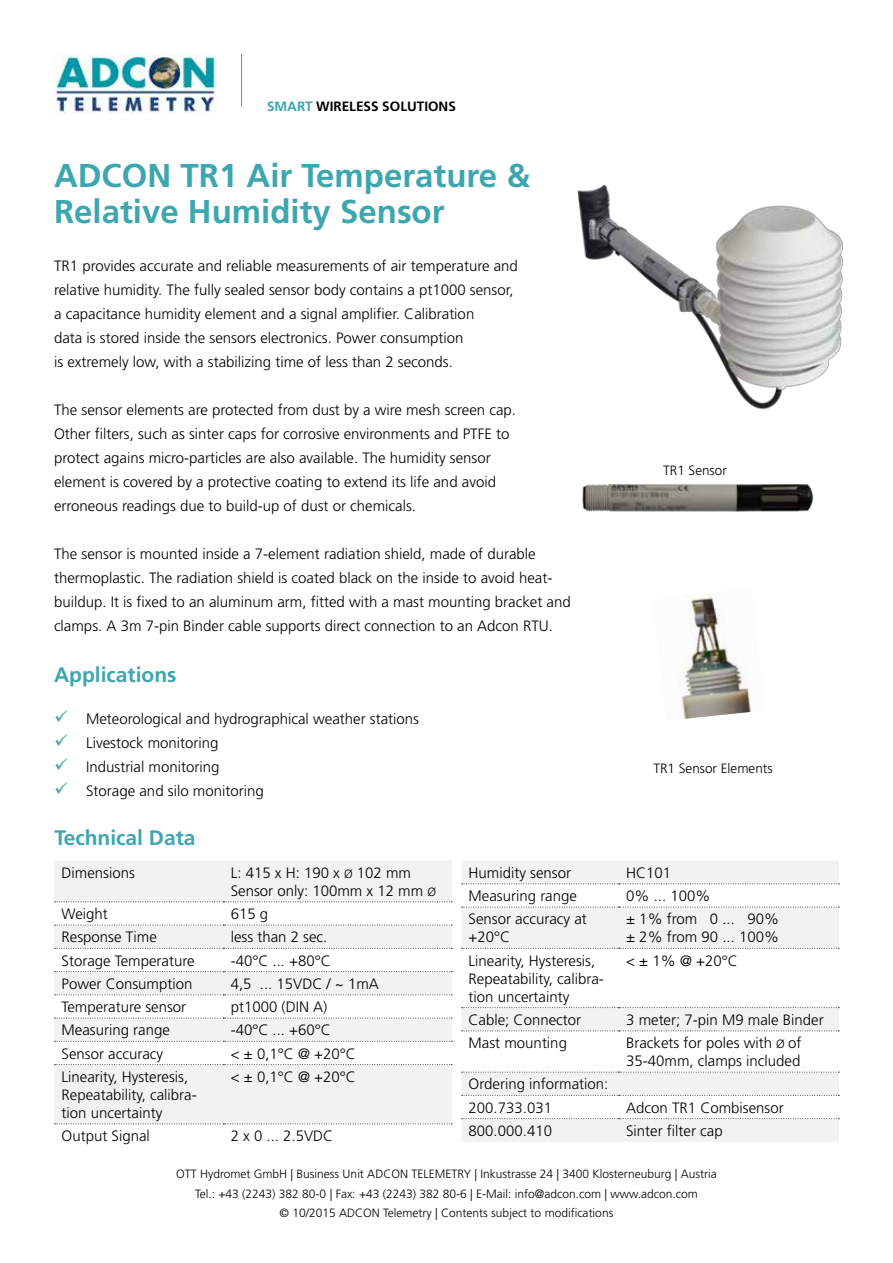
<style>
.page{position:relative;width:893px;height:1263px;background:#fff}
.page>*{position:absolute;margin:0;border:0;box-sizing:border-box;transform-origin:0 0}
.t1{font:700 33px/36px "Frutiger";color:#3da6af}
.t2{font:700 21px "Frutiger";color:#3da6af}
.t3{font:300 15px/24px "Frutiger";color:#000}
.t4{font:300 13.5px "Frutiger";color:#000}
.t5{font:700 13.5px "Frutiger";color:#000}
.t6{font:300 12px/19.5px "Frutiger";color:#000;text-align:center}
.s1{color:#3da6af}
.s2{font-size:12px}
</style>
<div class="page">
<img style="left:54px;top:54px;width:162px;height:60px">
<div style="left:54px;top:861px;width:398px;height:41px;background:#f2f2f2"></div>
<svg style="left:54px;top:902px;width:398px;height:223px;fill:#f2f2f2"></svg>
<svg style="left:55px;top:924px;width:397px;height:2px"></svg>
<svg style="left:55px;top:971px;width:397px;height:1px"></svg>
<svg style="left:55px;top:994px;width:397px;height:1px"></svg>
<svg style="left:55px;top:1017px;width:397px;height:2px"></svg>
<svg style="left:55px;top:1041px;width:397px;height:1px"></svg>
<svg style="left:55px;top:1064px;width:397px;height:1px"></svg>
<svg style="left:55px;top:1123px;width:397px;height:1px"></svg>
<svg style="left:55px;top:948px;width:397px;height:1px"></svg>
<svg style="left:55px;top:901px;width:397px;height:1px"></svg>
<hr style="left:241px;top:54px;width:1px;height:53px;background:#3da6af">
<div style="left:461px;top:861px;width:378px;height:281px;background:#f2f2f2"></div>
<svg style="left:461px;top:884px;width:378px;height:234px"></svg>
<svg style="left:462px;top:883px;width:377px;height:1px"></svg>
<svg style="left:462px;top:906px;width:377px;height:2px"></svg>
<svg style="left:462px;top:948px;width:377px;height:1px"></svg>
<svg style="left:462px;top:1007px;width:377px;height:1px"></svg>
<svg style="left:462px;top:1030px;width:377px;height:1px"></svg>
<svg style="left:462px;top:1095px;width:377px;height:1px"></svg>
<svg style="left:462px;top:1118px;width:377px;height:1px"></svg>
<svg style="left:462px;top:1071px;width:377px;height:2px"></svg>
<img style="left:577px;top:185px;width:267px;height:225px">
<img style="left:678px;top:592px;width:73px;height:127px">
<img style="left:582px;top:484px;width:232px;height:28px">
<p class="t5" style="left:267px;top:98px;width:190px"><span class="s1">SMART</span> WIRELESS SOLUTIONS</p>
<h1 class="t1" style="left:54px;top:158px;width:478px">ADCON TR1 Air Temperature &amp;<br>Relative Humidity Sensor</h1>
<p class="t3" style="left:54px;top:254px;width:465px">TR1 provides accurate and reliable measurements of air temperature and relative humidity. The fully sealed sensor body contains a pt1000 sensor, a capacitance humidity element and a signal amplifier. Calibration<br>data is stored inside the sensors electronics. Power consumption<br>is extremely low, with a stabilizing time of less than 2 seconds.</p>
<p class="t3" style="left:54px;top:398px;width:464px">The sensor elements are protected from dust by a wire mesh screen cap.<br>Other filters, such as sinter caps for corrosive environments and PTFE to protect agains micro-particles are also available. The humidity sensor element is covered by a protective coating to extend its life and avoid erroneous readings due to build-up of dust or chemicals.</p>
<p class="t3" style="left:54px;top:542px;width:518px">The sensor is mounted inside a 7-element radiation shield, made of durable thermoplastic. The radiation shield is coated black on the inside to avoid heat&shy;buildup. It is fixed to an aluminum arm, fitted with a mast mounting bracket and clamps. A 3m 7-pin Binder cable supports direct connection to an Adcon RTU.</p>
<h2 class="t2" style="left:54px;top:662px;width:124px">Applications</h2>
<p class="t3" style="left:54px;top:706px;width:366px"><span class="s1">✓</span> Meteorological and hydrographical weather stations</p>
<p class="t3" style="left:54px;top:730px;width:166px"><span class="s1">✓</span> Livestock monitoring</p>
<p class="t3" style="left:54px;top:754px;width:167px"><span class="s1">✓</span> Industrial monitoring</p>
<p class="t3" style="left:54px;top:778px;width:211px"><span class="s1">✓</span> Storage and silo monitoring</p>
<h2 class="t2" style="left:54px;top:825px;width:143px">Technical Data</h2>
<p class="t4" style="left:663px;top:463px;width:65px">TR1 Sensor</p>
<p class="t4" style="left:653px;top:761px;width:121px">TR1 Sensor Elements</p>
<p class="t3" style="left:62px;top:861px;width:75px">Dimensions</p>
<p class="t3" style="left:231px;top:864px;width:207px;line-height:18px">L: 415 x H: 190 x <span class="s2">Ø</span> 102 mm<br>Sensor only: 100mm x 12 mm <span class="s2">Ø</span></p>
<p class="t3" style="left:62px;top:902px;width:48px">Weight</p>
<p class="t3" style="left:231px;top:902px;width:39px">615 g</p>
<p class="t3" style="left:62px;top:925px;width:97px">Response Time</p>
<p class="t3" style="left:231px;top:925px;width:98px">less than 2 sec.</p>
<p class="t3" style="left:62px;top:949px;width:135px">Storage Temperature</p>
<p class="t3" style="left:231px;top:949px;width:102px">-40°C ... +80°C</p>
<p class="t3" style="left:62px;top:972px;width:132px">Power Consumption</p>
<p class="t3" style="left:231px;top:972px;width:150px">4,5 ... 15VDC / ~ 1mA</p>
<p class="t3" style="left:62px;top:995px;width:126px">Temperature sensor</p>
<p class="t3" style="left:231px;top:995px;width:98px">pt1000 (DIN A)</p>
<p class="t3" style="left:62px;top:1018px;width:110px">Measuring range</p>
<p class="t3" style="left:231px;top:1018px;width:102px">-40°C ... +60°C</p>
<p class="t3" style="left:62px;top:1042px;width:103px">Sensor accuracy</p>
<p class="t3" style="left:231px;top:1042px;width:127px">&lt; ± 0,1°C @ +20°C</p>
<p class="t3" style="left:62px;top:1068px;width:137px;line-height:18px">Linearity, Hysteresis,<br>Repeatability, calibra&shy;tion uncertainty</p>
<p class="t3" style="left:231px;top:1065px;width:127px">&lt; ± 0,1°C @ +20°C</p>
<p class="t3" style="left:62px;top:1124px;width:90px">Output Signal</p>
<p class="t3" style="left:231px;top:1124px;width:104px">2 x 0 ... 2.5VDC</p>
<p class="t3" style="left:469px;top:861px;width:104px">Humidity sensor</p>
<p class="t3" style="left:626px;top:861px;width:47px">HC101</p>
<p class="t3" style="left:469px;top:884px;width:110px">Measuring range</p>
<p class="t3" style="left:626px;top:884px;width:86px">0% ... 100%</p>
<p class="t3" style="left:469px;top:910px;width:120px;line-height:18px">Sensor accuracy at +20°C</p>
<p class="t3" style="left:626px;top:910px;width:154px;line-height:18px">± 1% from 0 ... 90% ± 2% from 90 ... 100%</p>
<p class="t3" style="left:469px;top:952px;width:137px;line-height:18px">Linearity, Hysteresis,<br>Repeatability, calibra&shy;tion uncertainty</p>
<p class="t3" style="left:626px;top:949px;width:113px">&lt; ± 1% @ +20°C</p>
<p class="t3" style="left:469px;top:1008px;width:114px">Cable; Connector</p>
<p class="t3" style="left:626px;top:1008px;width:199px">3 meter; 7-pin M9 male Binder</p>
<p class="t3" style="left:469px;top:1031px;width:100px">Mast mounting</p>
<p class="t3" style="left:626px;top:1034px;width:177px;line-height:18px">Brackets for poles with <span class="s2">Ø</span> of<br>35-40mm, clamps included</p>
<p class="t3" style="left:469px;top:1073px;width:141px;line-height:23.2px">Ordering information:<br>200.733.031</p>
<p class="t3" style="left:626px;top:1096px;width:159px">Adcon TR1 Combisensor</p>
<p class="t3" style="left:469px;top:1119px;width:85px">800.000.410</p>
<p class="t3" style="left:626px;top:1119px;width:98px">Sinter filter cap</p>
<p class="t6" style="left:176px;top:1165px;width:542px">OTT Hydromet GmbH | Business Unit ADCON TELEMETRY | Inkustrasse 24 | 3400 Klosterneuburg | Austria<br>Tel.: +43 (2243) 382 80-0 | Fax: +43 (2243) 382 80-6 | E-Mail: info@adcon.com | www.adcon.com<br>© 10/2015 ADCON Telemetry | Contents subject to modifications</p>
</div>
